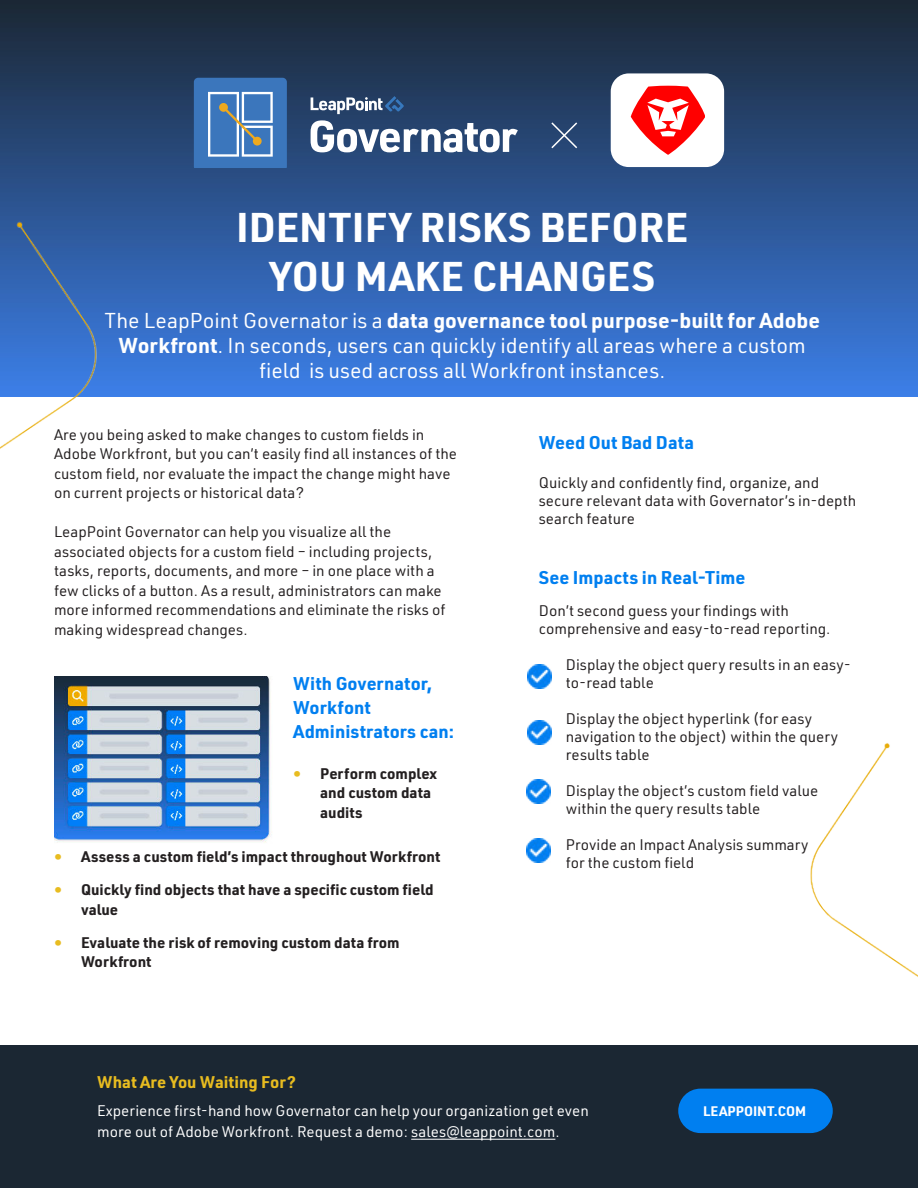
<style>
.page{position:relative;width:918px;height:1188px;background:#fff}
.page>*{position:absolute;margin:0;border:0;box-sizing:border-box;transform-origin:0 0}
.t1{font:700 40.5px/48.6px "URWDIN";color:#fff;text-align:center}
.t2{font:21px/25.2px "URWDIN";color:#fff;text-align:center}
.t3{font:700 18px/24px "URWDIN";color:#007ff0}
.t4{font:700 16.5px "URWDIN";color:#e8bc20}
.t5{font:15px/19.5px "URWDIN";color:#231f20}
.t6{font:700 15px/19.5px "URWDIN";color:#231f20}
.t7{font:15px/21px "URWDIN";color:#fff}
.t8{font:700 13.5px "URWDIN";letter-spacing:.005em;color:#fff}
.s1{font-weight:700}
.s2{color:#e8bc20}
</style>
<div class="page">
<img style="left:0;top:0;width:918px;height:397px">
<svg style="left:311px;top:96px;width:93px;height:18px"></svg>
<svg style="left:311px;top:120px;width:207px;height:32px"></svg>
<svg style="left:194px;top:78px;width:93px;height:89px;background:#5586bf"></svg>
<div style="left:0;top:1045px;width:918px;height:143px;background:#1b2733"></div>
<hr style="left:411px;top:1139px;width:144px;height:1px;background:#fff">
<div style="left:678px;top:1089px;width:155px;height:44px;background:#007ff0;border-radius:22px"></div>
<svg style="left:550px;top:121px;width:29px;height:29px"></svg>
<div style="left:611px;top:73px;width:113px;height:94px;background:#fff;border-radius:18px"></div>
<svg style="left:631px;top:86px;width:73px;height:69px"></svg>
<img style="left:771px;top:743px;width:147px;height:368px">
<img style="left:0;top:212px;width:136px;height:237px">
<img style="left:54px;top:677px;width:218px;height:166px">
<img style="left:527px;top:664px;width:24px;height:24px">
<img style="left:527px;top:720px;width:24px;height:24px">
<img style="left:527px;top:780px;width:24px;height:24px">
<img style="left:527px;top:839px;width:24px;height:24px">
<h1 class="t1" style="left:236px;top:208px;width:454px">IDENTIFY RISKS BEFORE<br>YOU MAKE CHANGES</h1>
<h2 class="t2" style="left:104px;top:309px;width:717px">The LeapPoint Governator is a <span class="s1">data governance tool purpose-built for Adobe<br>Workfront</span>. In seconds, users can quickly identify all areas where a custom field is used across all Workfront instances.</h2>
<p class="t5" style="left:54px;top:424px;width:405px">Are you being asked to make changes to custom fields in Adobe Workfront, but you can’t easily find all instances of the custom field, nor evaluate the impact the change might have on current projects or historical data?</p>
<p class="t5" style="left:54px;top:522px;width:393px">LeapPoint Governator can help you visualize all the associated objects for a custom field – including projects, tasks, reports, documents, and more – in one place with a few clicks of a button. As a result, administrators can make more informed recommendations and eliminate the risks of making widespread changes.</p>
<p class="t3" style="left:293px;top:674px;width:162px">With Governator,<br>Workfont<br>Administrators can:</p>
<p class="t6" style="left:320px;top:766px;width:118px;text-indent:-27px"><span class="s2">•</span> Perform complex and custom data audits</p>
<p class="t6" style="left:54px;top:846px;width:388px"><span class="s2">•</span> Assess a custom field’s impact throughout Workfront</p>
<p class="t6" style="left:81px;top:879px;width:354px;text-indent:-27px"><span class="s2">•</span> Quickly find objects that have a specific custom field value</p>
<p class="t6" style="left:81px;top:934px;width:320px;text-indent:-27px"><span class="s2">•</span> Evaluate the risk of removing custom data from<br>Workfront</p>
<p class="t3" style="left:539px;top:432px;width:157px">Weed Out Bad Data</p>
<p class="t5" style="left:539px;top:473px;width:319px;line-height:18px">Quickly and confidently find, organize, and secure relevant data with Governator’s in-depth search feature</p>
<p class="t3" style="left:539px;top:567px;width:208px">See Impacts in Real-Time</p>
<p class="t5" style="left:539px;top:601px;width:293px;line-height:18px">Don’t second guess your findings with comprehensive and easy-to-read reporting.</p>
<p class="t5" style="left:566px;top:655px;width:287px;line-height:18px">Display the object query results in an easy&shy;to-read table</p>
<p class="t5" style="left:566px;top:711px;width:274px;line-height:18px">Display the object hyperlink (for easy navigation to the object) within the query results table</p>
<p class="t5" style="left:566px;top:781px;width:254px;line-height:18px">Display the object’s custom field value within the query results table</p>
<p class="t5" style="left:566px;top:837px;width:244px;line-height:18px">Provide an Impact Analysis summary for the custom field</p>
<p class="t4" style="left:97px;top:1076px;width:200px">What Are You Waiting For?</p>
<p class="t7" style="left:97px;top:1100px;width:493px">Experience first-hand how Governator can help your organization get even more out of Adobe Workfront. Request a demo: sales@leappoint.com.</p>
<p class="t8" style="left:703px;top:1106px;width:105px">LEAPPOINT.COM</p>
</div>
